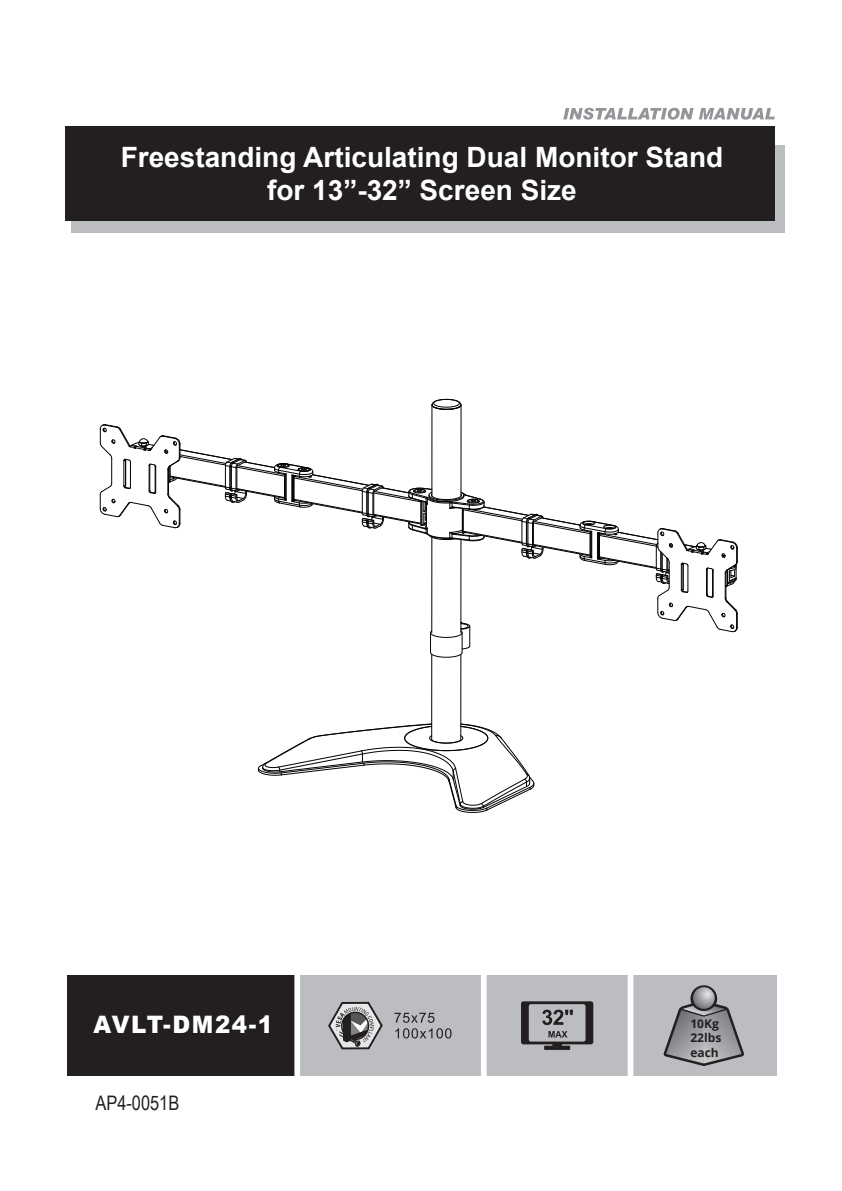
<style>
.page{position:relative;width:842px;height:1191px;background:#fff}
.page>*{position:absolute;margin:0;border:0;box-sizing:border-box;transform-origin:0 0}
.t1{font:700 28px/33.6px "Arial";color:#fff;text-align:center}
.t2{font:900 24px "Arial";letter-spacing:.07em;color:#fff;scale:.95 1}
.t3{font:20px "Arial Narrow";color:#231f20}
.t4{font:700 12px/14.4px "Open Sans";color:#231f20}
</style>
<div class="page">
<hr style="left:431px;top:405px;width:1px;height:91px;background:#030303">
<hr style="left:431px;top:654px;width:1px;height:86px;background:#030303">
<hr style="left:460px;top:654px;width:1px;height:86px;background:#030303">
<hr style="left:461px;top:405px;width:1px;height:91px;background:#030303">
<svg style="left:258px;top:723px;width:277px;height:90px"></svg>
<svg style="left:431px;top:398px;width:31px;height:12px"></svg>
<svg style="left:99px;top:424px;width:639px;height:234px"></svg>
<div style="left:67px;top:975px;width:710px;height:101px;background:#bcbdc0"></div>
<div style="left:67px;top:975px;width:230px;height:101px;background:#231f20"></div>
<svg style="left:663px;top:985px;width:81px;height:81px"></svg>
<svg style="left:693px;top:987px;width:22px;height:22px"></svg>
<div style="left:294px;top:971px;width:6px;height:109px;background:#fff"></div>
<div style="left:481px;top:971px;width:6px;height:109px;background:#fff"></div>
<div style="left:628px;top:971px;width:5px;height:109px;background:#fff"></div>
<svg style="left:521px;top:1001px;width:72px;height:43px"></svg>
<div style="left:529px;top:1004px;width:56px;height:37px;background:#bcbdc0;border-radius:2px"></div>
<div style="left:544px;top:1045px;width:26px;height:5px;background:#231f20"></div>
<hr style="left:552px;top:1042px;width:10px;height:4px;background:#231f20">
<svg style="left:542px;top:1009px;width:31px;height:16px"></svg>
<svg style="left:548px;top:1031px;width:19px;height:6px"></svg>
<svg style="left:328px;top:1001px;width:55px;height:49px"></svg>
<svg style="left:394px;top:1012px;width:40px;height:10px"></svg>
<svg style="left:395px;top:1028px;width:56px;height:10px"></svg>
<div style="left:71px;top:145px;width:714px;height:87px;background:#bcbdc0"></div>
<div style="left:65px;top:126px;width:710px;height:95px;background:#231f20"></div>
<svg style="left:563px;top:108px;width:212px;height:12px"></svg>
<p class="t1" style="left:121px;top:141px;width:604px">Freestanding Articulating Dual Monitor Stand for 13”-32” Screen Size</p>
<p class="t2" style="left:94px;top:1007px;width:191px">AVLT-DM24-1</p>
<p class="t3" style="left:95px;top:1088px;width:85px">AP4-0051B</p>
<p class="t4" style="left:690px;top:1016px;width:32px">10Kg<br>22lbs each</p>
</div>
